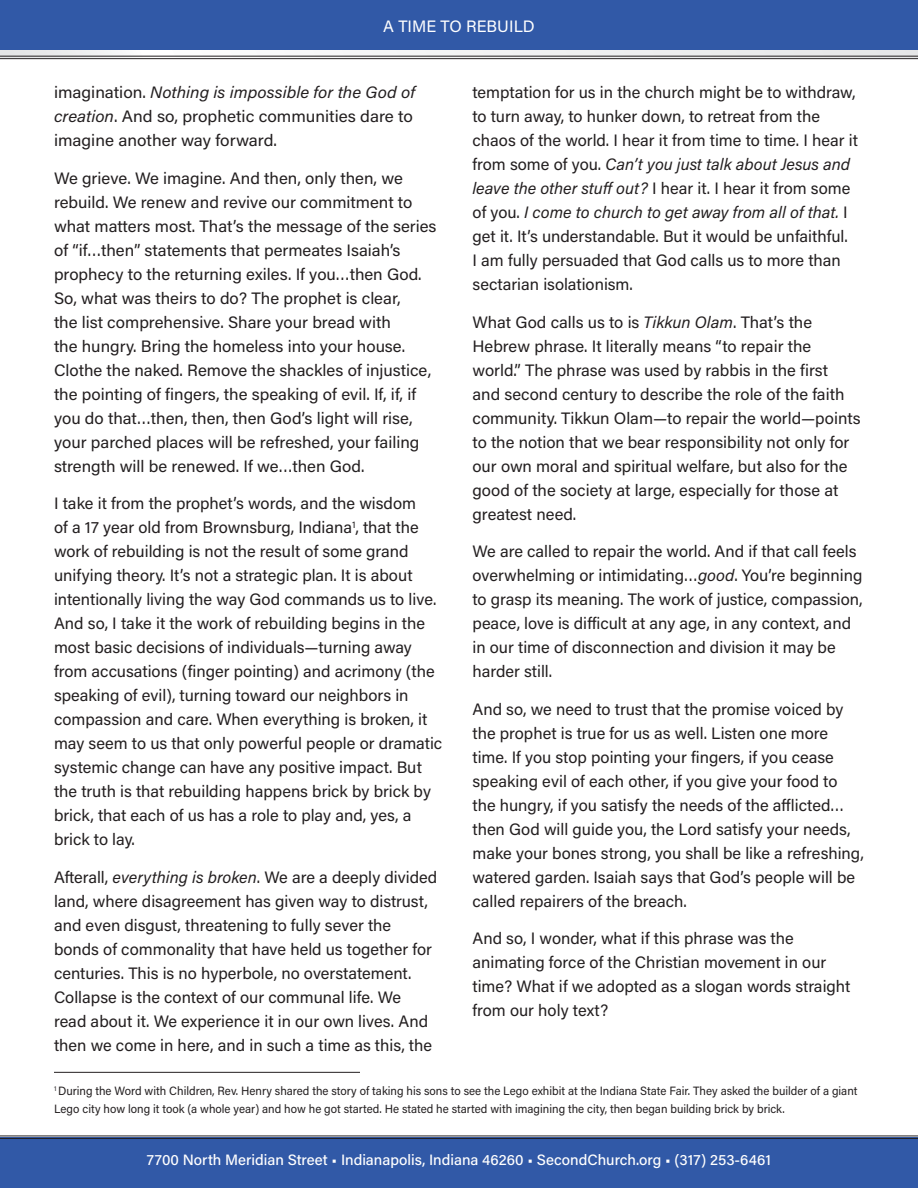
<style>
.page{position:relative;width:918px;height:1188px;background:#fff}
.page>*{position:absolute;margin:0;border:0;box-sizing:border-box;transform-origin:0 0}
.LIT_rack_body{font:16.5px/24px "Acumin Pro";color:#231f20}
.LIT_rack_body-2{font:16.5px/24px "Acumin Pro";color:#231f20;scale:1.04 1}
.t1{font:16.5px "Acumin Variable Concept";color:#fff}
.t2{font:15px "Acumin Variable Concept";color:#fff}
.t3{font:12px/18px "Acumin Pro";color:#231f20;scale:.96 1}
.s1{font-style:italic}
</style>
<div class="page">
<svg style="left:0;top:1135px;width:918px;height:3px;background:#707b93"></svg>
<div style="left:0;top:1138px;width:918px;height:50px;background:#3159a7"></div>
<svg style="left:0;top:56px;width:918px;height:3px"></svg>
<svg style="left:0;top:50px;width:918px;height:6px"></svg>
<div style="left:0;top:0;width:918px;height:50px;background:#3159a7"></div>
<hr style="left:54px;top:1072px;width:306px;height:1px;background:#231f20">
<p class="t1" style="left:383px;top:15px;width:153px">A TIME TO REBUILD</p>
<p class="LIT_rack_body-2" style="left:54px;top:80px;width:349px">imagination. <span class="s1">Nothing is impossible for the God of creation</span>. And so, prophetic communities dare to imagine another way forward.</p>
<p class="LIT_rack_body" style="left:54px;top:165px;width:384px">We grieve. We imagine. And then, only then, we rebuild. We renew and revive our commitment to what matters most. That’s the message of the series of “if…then” statements that permeates Isaiah’s prophecy to the returning exiles. If you…then God.<br>So, what was theirs to do? The prophet is clear,<br>the list comprehensive. Share your bread with<br>the hungry. Bring the homeless into your house.<br>Clothe the naked. Remove the shackles of injustice, the pointing of fingers, the speaking of evil. If, if, if you do that…then, then, then God’s light will rise, your parched places will be refreshed, your failing strength will be renewed. If we…then God.</p>
<p class="LIT_rack_body" style="left:54px;top:491px;width:390px">I take it from the prophet’s words, and the wisdom<br>of a 17 year old from Brownsburg, Indiana<sup>1</sup>, that the work of rebuilding is not the result of some grand unifying theory. It’s not a strategic plan. It is about intentionally living the way God commands us to live.<br>And so, I take it the work of rebuilding begins in the most basic decisions of individuals—turning away from accusations (finger pointing) and acrimony (the speaking of evil), turning toward our neighbors in compassion and care. When everything is broken, it may seem to us that only powerful people or dramatic systemic change can have any positive impact. But the truth is that rebuilding happens brick by brick by brick, that each of us has a role to play and, yes, a brick to lay.</p>
<p class="LIT_rack_body" style="left:54px;top:864px;width:385px">Afterall, <span class="s1">everything is broken</span>. We are a deeply divided land, where disagreement has given way to distrust, and even disgust, threatening to fully sever the bonds of commonality that have held us together for centuries. This is no hyperbole, no overstatement.<br>Collapse is the context of our communal life. We read about it. We experience it in our own lives. And then we come in here, and in such a time as this, the</p>
<p class="LIT_rack_body" style="left:472px;top:80px;width:387px">temptation for us in the church might be to withdraw, to turn away, to hunker down, to retreat from the chaos of the world. I hear it from time to time. I hear it from some of you. <span class="s1">Can’t you just talk about Jesus and leave the other stuff out?</span> I hear it. I hear it from some of you. <span class="s1">I come to church to get away from all of that.</span> I get it. It’s understandable. But it would be unfaithful.<br>I am fully persuaded that God calls us to more than sectarian isolationism.</p>
<p class="LIT_rack_body" style="left:472px;top:309px;width:390px">What God calls us to is <span class="s1">Tikkun Olam</span>. That’s the Hebrew phrase. It literally means “to repair the world.” The phrase was used by rabbis in the first<br>and second century to describe the role of the faith community. Tikkun Olam—to repair the world—points to the notion that we bear responsibility not only for our own moral and spiritual welfare, but also for the good of the society at large, especially for those at greatest need.</p>
<p class="LIT_rack_body" style="left:472px;top:539px;width:392px">We are called to repair the world. And if that call feels overwhelming or intimidating…<span class="s1">good</span>. You’re beginning to grasp its meaning. The work of justice, compassion, peace, love is difficult at any age, in any context, and in our time of disconnection and division it may be harder still.</p>
<p class="LIT_rack_body" style="left:472px;top:696px;width:393px">And so, we need to trust that the promise voiced by the prophet is true for us as well. Listen one more time. If you stop pointing your fingers, if you cease speaking evil of each other, if you give your food to the hungry, if you satisfy the needs of the afflicted… then God will guide you, the Lord satisfy your needs, make your bones strong, you shall be like a refreshing, watered garden. Isaiah says that God’s people will be called repairers of the breach.</p>
<p class="LIT_rack_body" style="left:472px;top:926px;width:379px">And so, I wonder, what if this phrase was the animating force of the Christian movement in our time? What if we adopted as a slogan words straight from our holy text?</p>
<p class="t3" style="left:54px;top:1081px;width:838px"><sup>1</sup> During the Word with Children, Rev. Henry shared the story of taking his sons to see the Lego exhibit at the Indiana State Fair. They asked the builder of a giant<br>Lego city how long it took (a whole year) and how he got started. He stated he started with imagining the city, then began building brick by brick.</p>
<p class="t2" style="left:147px;top:1150px;width:626px">7700 North Meridian Street • Indianapolis, Indiana 46260 • SecondChurch.org • (317) 253-6461</p>
</div>
